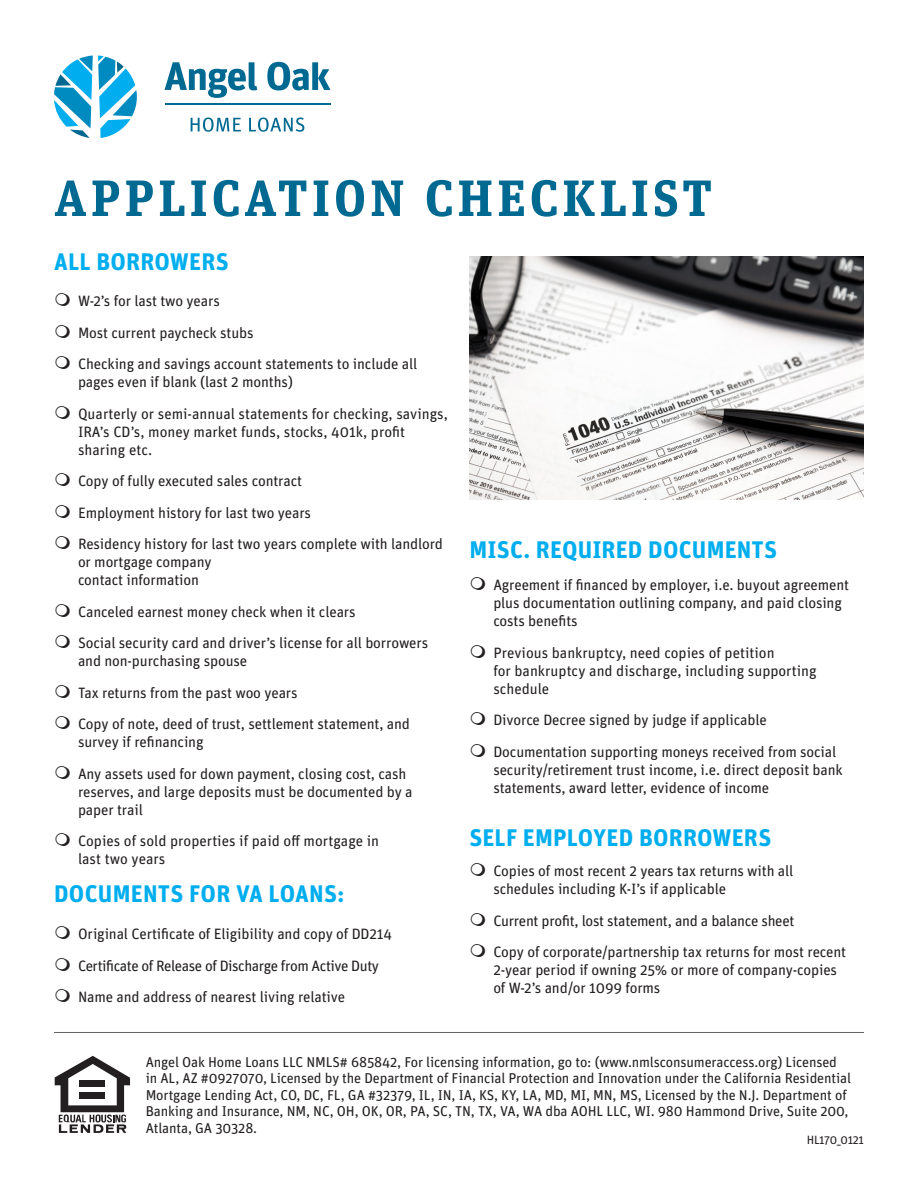
<style>
.page{position:relative;width:918px;height:1188px;background:#fff}
.page>*{position:absolute;margin:0;border:0;box-sizing:border-box;transform-origin:0 0}
.t1{font:700 51px "Unit Slab OT";letter-spacing:.085em;color:#006991}
._16_pt_Sublines_Sect{font:700 24px "Unit OT";letter-spacing:.01em;color:#00aeef}
.t2{font:15px/18px "Unit OT";letter-spacing:-.01em;color:#231f20}
.t3{font:15px "Unit OT";letter-spacing:-.03em;color:#231f20}
.t4{font:14.25px/16.5px "Unit OT";letter-spacing:-.01em;color:#231f20}
.t5{font:12px "Unit OT";letter-spacing:-.03em;color:#231f20}
</style>
<div class="page">
<img style="left:469px;top:257px;width:395px;height:243px">
<svg style="left:55px;top:1056px;width:75px;height:77px"></svg>
<svg style="left:191px;top:118px;width:50px;height:14px"></svg>
<svg style="left:249px;top:118px;width:55px;height:14px"></svg>
<hr style="left:165px;top:103px;width:165px;height:2px;background:#006991">
<svg style="left:165px;top:62px;width:92px;height:36px"></svg>
<svg style="left:267px;top:62px;width:63px;height:28px"></svg>
<svg style="left:54px;top:56px;width:83px;height:82px"></svg>
<hr style="left:54px;top:1032px;width:810px;height:1px;background:#636366">
<p class="t1" style="left:54px;top:165px;width:659px">APPLICATION CHECKLIST</p>
<p class="_16_pt_Sublines_Sect" style="left:54px;top:246px;width:176px">ALL BORROWERS</p>
<p class="t2" style="left:78px;top:292px;width:143px">W-2’s for last two years</p>
<p class="t2" style="left:78px;top:323px;width:177px">Most current paycheck stubs</p>
<p class="t2" style="left:78px;top:355px;width:341px">Checking and savings account statements to include all pages even if blank (last 2 months)</p>
<p class="t2" style="left:78px;top:404px;width:371px">Quarterly or semi-annual statements for checking, savings,<br>IRA’s CD’s, money market funds, stocks, 401k, profit sharing etc.</p>
<p class="t2" style="left:78px;top:472px;width:226px">Copy of fully executed sales contract</p>
<p class="t2" style="left:78px;top:503px;width:235px">Employment history for last two years</p>
<p class="t2" style="left:78px;top:535px;width:367px">Residency history for last two years complete with landlord or mortgage company<br>contact information</p>
<p class="t2" style="left:78px;top:602px;width:279px">Canceled earnest money check when it clears</p>
<p class="t2" style="left:78px;top:634px;width:352px">Social security card and driver’s license for all borrowers and non-purchasing spouse</p>
<p class="t2" style="left:78px;top:683px;width:221px">Tax returns from the past woo years</p>
<p class="t2" style="left:78px;top:715px;width:334px">Copy of note, deed of trust, settlement statement, and survey if refinancing</p>
<p class="t2" style="left:78px;top:764px;width:336px">Any assets used for down payment, closing cost, cash reserves, and large deposits must be documented by a paper trail</p>
<p class="t2" style="left:78px;top:832px;width:303px">Copies of sold properties if paid off mortgage in last two years</p>
<p class="t2" style="left:493px;top:862px;width:302px">Copies of most recent 2 years tax returns with all schedules including K-I’s if applicable</p>
<p class="t2" style="left:493px;top:911px;width:303px">Current profit, lost statement, and a balance sheet</p>
<p class="t2" style="left:493px;top:943px;width:354px">Copy of corporate/partnership tax returns for most recent<br>2-year period if owning 25% or more of company-copies of W-2’s and/or 1099 forms</p>
<p class="_16_pt_Sublines_Sect" style="left:469px;top:534px;width:309px">MISC. REQUIRED DOCUMENTS</p>
<p class="t2" style="left:493px;top:576px;width:357px">Agreement if financed by employer, i.e. buyout agreement plus documentation outlining company, and paid closing costs benefits</p>
<p class="t2" style="left:493px;top:643px;width:325px">Previous bankruptcy, need copies of petition<br>for bankruptcy and discharge, including supporting schedule</p>
<p class="t2" style="left:493px;top:711px;width:275px">Divorce Decree signed by judge if applicable</p>
<p class="t2" style="left:493px;top:742px;width:351px">Documentation supporting moneys received from social security/retirement trust income, i.e. direct deposit bank statements, award letter, evidence of income</p>
<p class="_16_pt_Sublines_Sect" style="left:469px;top:822px;width:304px">SELF EMPLOYED BORROWERS</p>
<p class="_16_pt_Sublines_Sect" style="left:54px;top:878px;width:292px">DOCUMENTS FOR VA LOANS:</p>
<p class="t2" style="left:78px;top:925px;width:316px">Original Certificate of Eligibility and copy of DD214</p>
<p class="t3" style="left:78px;top:956px;width:303px">Certificate of Release of Discharge from Active Duty</p>
<p class="t2" style="left:78px;top:988px;width:269px">Name and address of nearest living relative</p>
<p class="t4" style="left:146px;top:1053px;width:707px">Angel Oak Home Loans LLC NMLS# 685842, For licensing information, go to: (www.nmlsconsumeraccess.org) Licensed in AL, AZ #0927070, Licensed by the Department of Financial Protection and Innovation under the California Residential Mortgage Lending Act, CO, DC, FL, GA #32379, IL, IN, IA, KS, KY, LA, MD, MI, MN, MS, Licensed by the N.J. Department of Banking and Insurance, NM, NC, OH, OK, OR, PA, SC, TN, TX, VA, WA dba AOHL LLC, WI. 980 Hammond Drive, Suite 200, Atlanta, GA 30328.</p>
<p class="t5" style="left:807px;top:1132px;width:59px">HL170_0121</p>
</div>
